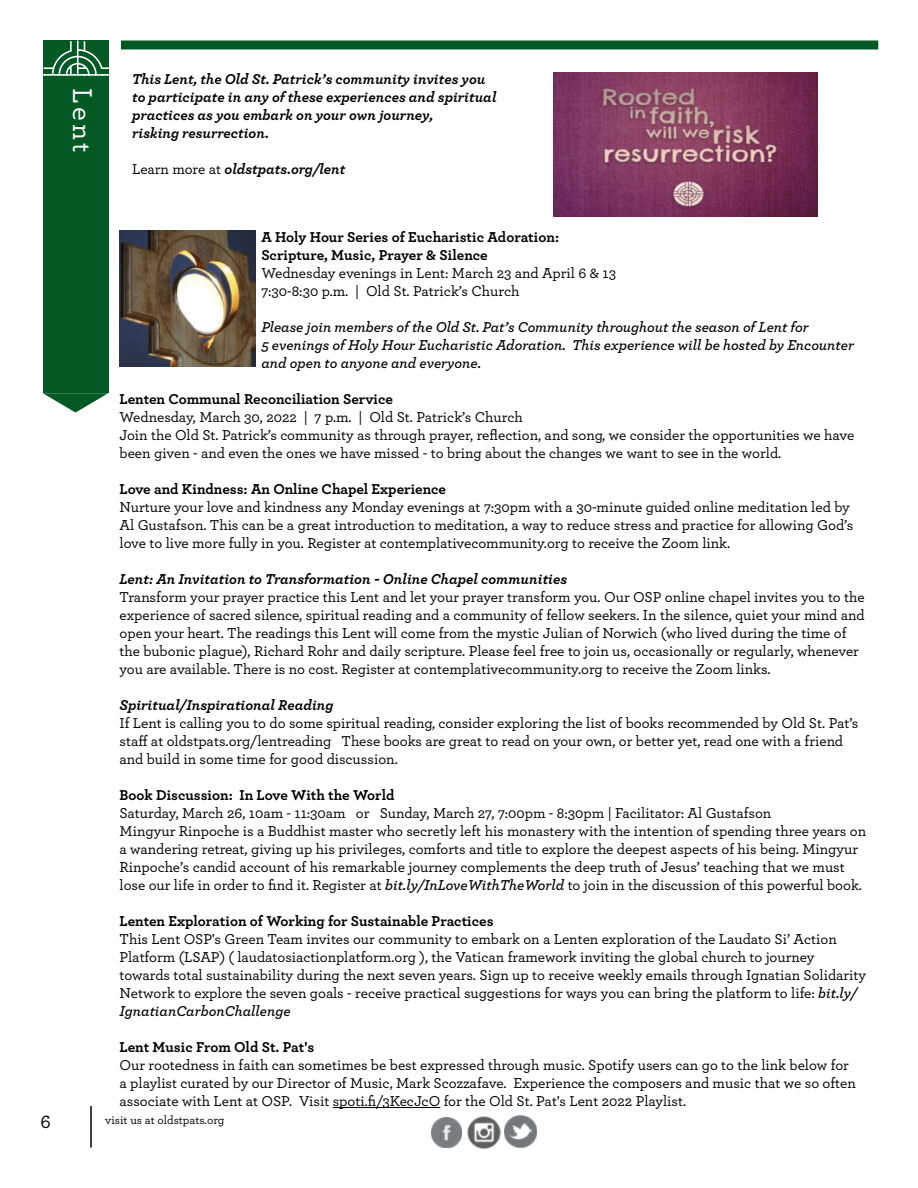
<style>
.page{position:relative;width:918px;height:1188px;background:#fff}
.page>*{position:absolute;margin:0;border:0;box-sizing:border-box;transform-origin:0 0}
.Paragraph_Left{font:500 28.5px "Archer";color:#fff}
.t1{font:500 19.5px "Archer";color:#000}
.t2{font:500 15px/18px "Archer";color:#000}
.t3{font:italic 700 15px/18px "Archer";color:#000}
.t4{font:700 15px/18px "Archer";color:#000}
.t5{font:italic 600 15px/18px "Archer";color:#000}
.t6{font:500 12px "Archer";color:#000}
.s1{font-weight:500;font-style:normal}
.s2{font-weight:600;font-style:italic}
.s3{font-weight:700}
</style>
<div class="page">
<img style="left:432px;top:1117px;width:30px;height:31px">
<img style="left:467px;top:1116px;width:34px;height:33px">
<img style="left:505px;top:1116px;width:32px;height:32px">
<hr style="left:90px;top:1106px;width:2px;height:41px;background:#000">
<div style="left:121px;top:41px;width:757px;height:9px;background:#035924"></div>
<div style="left:43px;top:40px;width:65px;height:353px;background:#035924"></div>
<svg style="left:43px;top:41px;width:66px;height:35px"></svg>
<svg style="left:43px;top:393px;width:65px;height:20px"></svg>
<img style="left:553px;top:72px;width:264px;height:145px">
<hr style="left:333px;top:1107px;width:107px;height:1px;background:#000">
<img style="left:120px;top:230px;width:136px;height:137px">
<p class="Paragraph_Left" style="left:103px;top:88px;width:66px;rotate:90deg">Lent</p>
<p class="t3" style="left:132px;top:69px;width:366px">This Lent, the Old St. Patrick’s community invites you to participate in any of these experiences and spiritual practices as you embark on your own journey,<br>risking resurrection.</p>
<p class="t3" style="left:132px;top:159px;width:215px"><span class="s1">Learn more at</span> oldstpats.org/lent</p>
<p class="t4" style="left:261px;top:227px;width:299px">A Holy Hour Series of Eucharistic Adoration:<br>Scripture, Music, Prayer &amp; Silence</p>
<p class="t2" style="left:261px;top:263px;width:356px">Wednesday evenings in Lent: March 23 and April 6 &amp; 13</p>
<p class="t2" style="left:261px;top:281px;width:260px">7:30-8:30 p.m. | Old St. Patrick’s Church</p>
<p class="t5" style="left:261px;top:317px;width:594px">Please join members of the Old St. Pat’s Community throughout the season of Lent for<br>5 evenings of Holy Hour Eucharistic Adoration. This experience will be hosted by Encounter and open to anyone and everyone.</p>
<p class="t4" style="left:120px;top:389px;width:275px">Lenten Communal Reconciliation Service</p>
<p class="t2" style="left:120px;top:407px;width:405px">Wednesday, March 30, 2022 | 7 p.m. | Old St. Patrick’s Church</p>
<p class="t2" style="left:120px;top:425px;width:736px">Join the Old St. Patrick’s community as through prayer, reflection, and song, we consider the opportunities we have been given - and even the ones we have missed - to bring about the changes we want to see in the world.</p>
<p class="t4" style="left:120px;top:479px;width:328px">Love and Kindness: An Online Chapel Experience</p>
<p class="t2" style="left:120px;top:497px;width:735px">Nurture your love and kindness any Monday evenings at 7:30pm with a 30-minute guided online meditation led by<br>Al Gustafson. This can be a great introduction to meditation, a way to reduce stress and practice for allowing God’s love to live more fully in you. Register at contemplativecommunity.org to receive the Zoom link.</p>
<p class="t3" style="left:120px;top:569px;width:449px">Lent: An Invitation to Transformation - Online Chapel communities</p>
<p class="t2" style="left:120px;top:587px;width:747px">Transform your prayer practice this Lent and let your prayer transform you. Our OSP online chapel invites you to the experience of sacred silence, spiritual reading and a community of fellow seekers. In the silence, quiet your mind and open your heart. The readings this Lent will come from the mystic Julian of Norwich (who lived during the time of the bubonic plague), Richard Rohr and daily scripture. Please feel free to join us, occasionally or regularly, whenever you are available. There is no cost. Register at contemplativecommunity.org to receive the Zoom links.</p>
<p class="t3" style="left:120px;top:695px;width:216px">Spiritual/Inspirational Reading</p>
<p class="t2" style="left:120px;top:713px;width:740px">If Lent is calling you to do some spiritual reading, consider exploring the list of books recommended by Old St. Pat’s staff at oldstpats.org/lentreading These books are great to read on your own, or better yet, read one with a friend and build in some time for good discussion.</p>
<p class="t4" style="left:120px;top:785px;width:277px">Book Discussion: In Love With the World</p>
<p class="t2" style="left:120px;top:803px;width:653px">Saturday, March 26, 10am - 11:30am or Sunday, March 27, 7:00pm - 8:30pm | Facilitator: Al Gustafson</p>
<p class="t2" style="left:120px;top:821px;width:748px">Mingyur Rinpoche is a Buddhist master who secretly left his monastery with the intention of spending three years on a wandering retreat, giving up his privileges, comforts and title to explore the deepest aspects of his being. Mingyur Rinpoche’s candid account of his remarkable journey complements the deep truth of Jesus’ teaching that we must lose our life in order to find it. Register at <span class="s2">bit.ly/InLoveWithTheWorld</span> to join in the discussion of this powerful book.</p>
<p class="t4" style="left:120px;top:911px;width:376px">Lenten Exploration of Working for Sustainable Practices</p>
<p class="t2" style="left:120px;top:929px;width:748px">This Lent OSP's Green Team invites our community to embark on a Lenten exploration of the Laudato Si’ Action Platform (LSAP) ( laudatosiactionplatform.org ), the Vatican framework inviting the global church to journey towards total sustainability during the next seven years. Sign up to receive weekly emails through Ignatian Solidarity Network to explore the seven goals - receive practical suggestions for ways you can bring the platform to life: <span class="s2">bit.ly/ IgnatianCarbonChallenge</span></p>
<p class="t2" style="left:120px;top:1037px;width:738px"><span class="s3">Lent Music From Old St. Pat's<br></span>Our rootedness in faith can sometimes be best expressed through music. Spotify users can go to the link below for a playlist curated by our Director of Music, Mark Scozzafave. Experience the composers and music that we so often associate with Lent at OSP. Visit spoti.fi/3KecJcO for the Old St. Pat's Lent 2022 Playlist.</p>
<h2 class="t1" style="left:40px;top:1107px;width:12px">6</h2>
<p class="t6" style="left:105px;top:1111px;width:121px">visit us at oldstpats.org</p>
</div>
